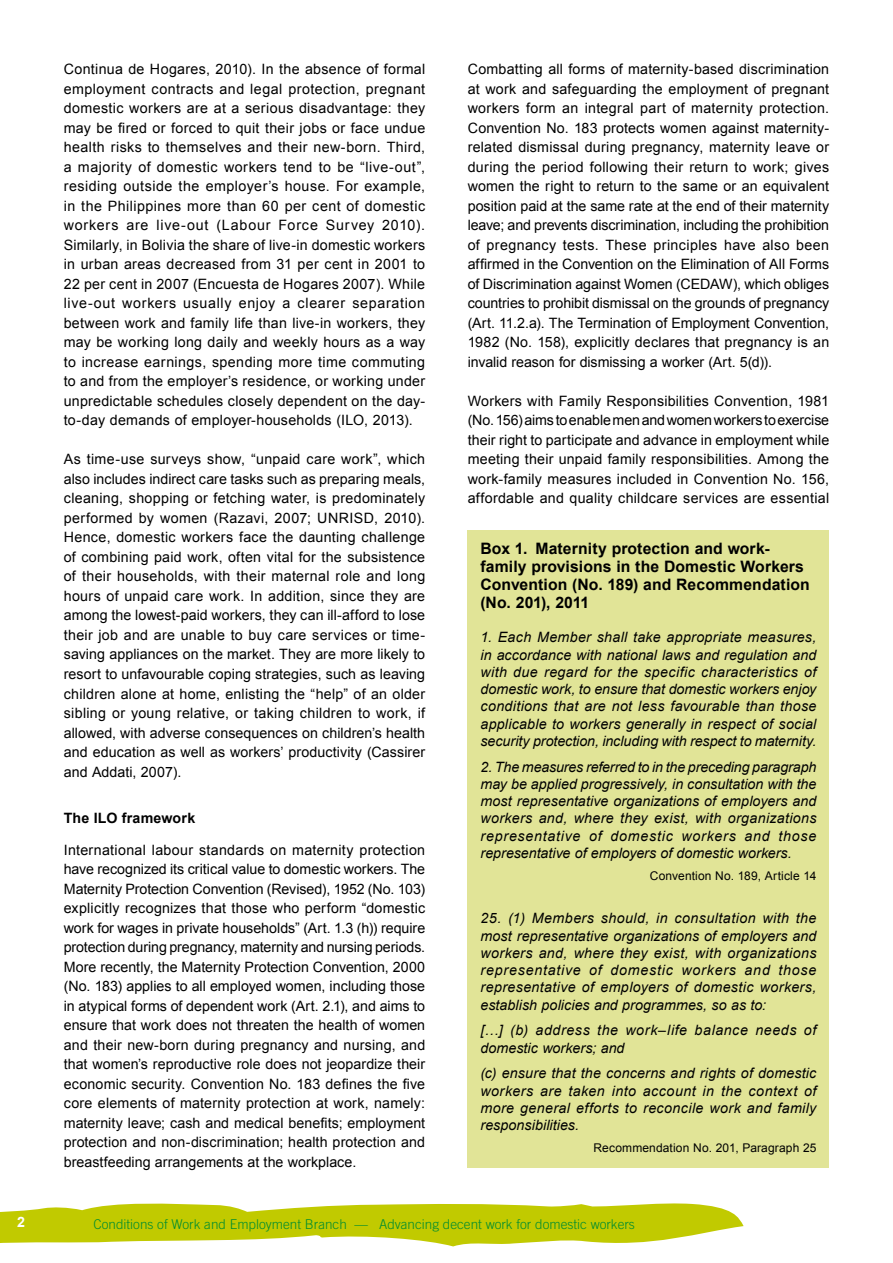
<style>
.page{position:relative;width:893px;height:1263px;background:#fff}
.page>*{position:absolute;margin:0;border:0;box-sizing:border-box;transform-origin:0 0}
.boxfigtitre_dwpb{font:700 15.75px/18px "Arial";letter-spacing:.005em;color:#000}
.txt_dwpb{font:14.25px/19.5px "Arial";letter-spacing:.01em;color:#000;text-align:justify}
.box_dwbp{font:italic 14.25px/17.2px "Arial";letter-spacing:.005em;color:#000;text-align:justify}
.box_dwbp-2{font:italic 14.25px/17.2px "Arial";letter-spacing:.04em;color:#000}
.inter_2_dwpb{font:700 14.25px "Arial";letter-spacing:.015em;color:#000}
.t1{font:700 14.25px "Arial";color:#fff}
.t2{font:300 13.5px "Trade Gothic LT Com";color:#008d30}
.boxfigsource_dwpb{font:12px "Arial";letter-spacing:.015em;color:#000}
</style>
<div class="page">
<svg style="left:0;top:1203px;width:744px;height:44px"></svg>
<div style="left:468px;top:530px;width:361px;height:637px;background:#e1e497"></div>
<p class="txt_dwpb" style="left:64px;top:60px;width:363px">Continua de Hogares, 2010). In the absence of formal employment contracts and legal protection, pregnant domestic workers are at a serious disadvantage: they may be fired or forced to quit their jobs or face undue health risks to themselves and their new-born. Third, a majority of domestic workers tend to be “live-out”, residing outside the employer’s house. For example, in the Philippines more than 60 per cent of domestic workers are live-out (Labour Force Survey 2010).<br>Similarly, in Bolivia the share of live-in domestic workers in urban areas decreased from 31 per cent in 2001 to 22 per cent in 2007 (Encuesta de Hogares 2007). While live-out workers usually enjoy a clearer separation between work and family life than live-in workers, they may be working long daily and weekly hours as a way to increase earnings, spending more time commuting to and from the employer’s residence, or working under unpredictable schedules closely dependent on the day&shy;to-day demands of employer-households (ILO, 2013).</p>
<p class="txt_dwpb" style="left:64px;top:450px;width:363px">As time-use surveys show, “unpaid care work”, which also includes indirect care tasks such as preparing meals, cleaning, shopping or fetching water, is predominately performed by women (Razavi, 2007; UNRISD, 2010).<br>Hence, domestic workers face the daunting challenge of combining paid work, often vital for the subsistence of their households, with their maternal role and long hours of unpaid care work. In addition, since they are among the lowest-paid workers, they can ill-afford to lose their job and are unable to buy care services or time&shy;saving appliances on the market. They are more likely to resort to unfavourable coping strategies, such as leaving children alone at home, enlisting the “help” of an older sibling or young relative, or taking children to work, if allowed, with adverse consequences on children’s health and education as well as workers’ productivity (Cassirer and Addati, 2007).</p>
<p class="inter_2_dwpb" style="left:64px;top:809px;width:133px">The ILO framework</p>
<p class="txt_dwpb" style="left:64px;top:840px;width:363px">International labour standards on maternity protection have recognized its critical value to domestic workers. The Maternity Protection Convention (Revised), 1952 (No. 103) explicitly recognizes that those who perform “domestic work for wages in private households” (Art. 1.3 (h)) require protection during pregnancy, maternity and nursing periods.<br>More recently, the Maternity Protection Convention, 2000 (No. 183) applies to all employed women, including those in atypical forms of dependent work (Art. 2.1), and aims to ensure that work does not threaten the health of women and their new-born during pregnancy and nursing, and that women’s reproductive role does not jeopardize their economic security. Convention No. 183 defines the five core elements of maternity protection at work, namely: maternity leave; cash and medical benefits; employment protection and non-discrimination; health protection and breastfeeding arrangements at the workplace.</p>
<p class="txt_dwpb" style="left:468px;top:60px;width:363px">Combatting all forms of maternity-based discrimination at work and safeguarding the employment of pregnant workers form an integral part of maternity protection.<br>Convention No. 183 protects women against maternity&shy;related dismissal during pregnancy, maternity leave or during the period following their return to work; gives women the right to return to the same or an equivalent position paid at the same rate at the end of their maternity leave; and prevents discrimination, including the prohibition of pregnancy tests. These principles have also been affirmed in the Convention on the Elimination of All Forms of Discrimination against Women (CEDAW), which obliges countries to prohibit dismissal on the grounds of pregnancy (Art. 11.2.a). The Termination of Employment Convention, 1982 (No. 158), explicitly declares that pregnancy is an invalid reason for dismissing a worker (Art. 5(d)).</p>
<p class="txt_dwpb" style="left:468px;top:391px;width:363px">Workers with Family Responsibilities Convention, 1981 (No.156) aims to enable men and women workers to exercise their right to participate and advance in employment while meeting their unpaid family responsibilities. Among the work-family measures included in Convention No. 156, affordable and quality childcare services are essential</p>
<p class="boxfigtitre_dwpb" style="left:480px;top:540px;width:331px">Box 1. Maternity protection and work&shy;family provisions in the Domestic Workers Convention (No. 189) and Recommendation (No. 201), 2011</p>
<p class="box_dwbp" style="left:480px;top:629px;width:337px">1. Each Member shall take appropriate measures, in accordance with national laws and regulation and with due regard for the specific characteristics of domestic work, to ensure that domestic workers enjoy conditions that are not less favourable than those applicable to workers generally in respect of social security protection, including with respect to maternity.</p>
<p class="box_dwbp" style="left:480px;top:758px;width:337px">2. The measures referred to in the preceding paragraph may be applied progressively, in consultation with the most representative organizations of employers and workers and, where they exist, with organizations representative of domestic workers and those representative of employers of domestic workers.</p>
<p class="boxfigsource_dwpb" style="left:650px;top:868px;width:168px">Convention No. 189, Article 14</p>
<p class="box_dwbp" style="left:480px;top:910px;width:337px">25. (1) Members should, in consultation with the most representative organizations of employers and workers and, where they exist, with organizations representative of domestic workers and those representative of employers of domestic workers, establish policies and programmes, so as to:</p>
<p class="box_dwbp-2" style="left:480px;top:1022px;width:337px">[…] (b) address the work–life balance needs of domestic workers; and</p>
<p class="box_dwbp" style="left:480px;top:1065px;width:337px">(c) ensure that the concerns and rights of domestic workers are taken into account in the context of more general efforts to reconcile work and family responsibilities.</p>
<p class="boxfigsource_dwpb" style="left:593px;top:1140px;width:224px">Recommendation No. 201, Paragraph 25</p>
<p class="t1" style="left:17px;top:1212px;width:9px">2</p>
<p class="t2" style="left:94px;top:1216px;width:543px">Conditions of Work and Employment Branch — Advancing decent work for domestic workers</p>
</div>
